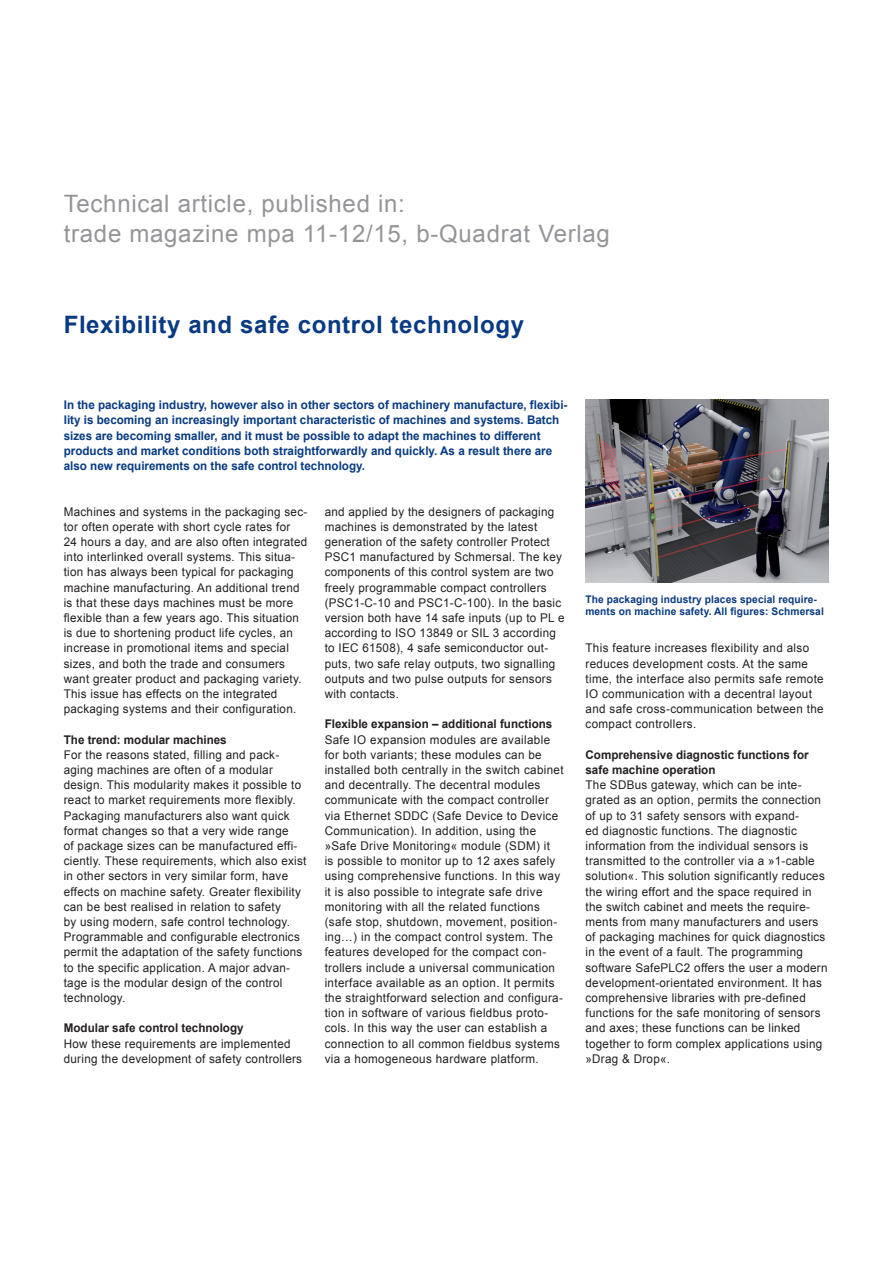
<style>
.page{position:relative;width:893px;height:1263px;background:#fff}
.page>*{position:absolute;margin:0;border:0;box-sizing:border-box;transform-origin:0 0}
.t1{font:24px/30.5px "Arial";letter-spacing:.03em;color:#939598}
.t2{font:700 24px "Arial";letter-spacing:.025em;color:#083a82}
.t3{font:12px/15.1px "Arial";letter-spacing:.025em;color:#231f20}
.t4{font:700 12px/15.1px "Arial";color:#083a82}
.t5{font:700 12px/15.1px "Arial";color:#231f20}
.t6{font:700 10.5px/12px "Arial";letter-spacing:.01em;color:#083a82}
</style>
<div class="page">
<img style="left:586px;top:400px;width:243px;height:183px">
<h1 class="t1" style="left:64px;top:188px;width:548px">Technical article, published in:<br>trade magazine mpa 11-12/15, b-Quadrat Verlag</h1>
<h1 class="t2" style="left:64px;top:309px;width:462px">Flexibility and safe control technology</h1>
<p class="t4" style="left:64px;top:398px;width:505px">In the packaging industry, however also in other sectors of machinery manufacture, flexibi&shy;lity is becoming an increasingly important characteristic of machines and systems. Batch sizes are becoming smaller, and it must be possible to adapt the machines to different products and market conditions both straightforwardly and quickly. As a result there are also new requirements on the safe control technology.</p>
<p class="t3" style="left:325px;top:504px;width:241px">and applied by the designers of packaging machines is demonstrated by the latest generation of the safety controller Protect PSC1 manufactured by Schmersal. The key components of this control system are two freely programmable compact controllers (PSC1-C-10 and PSC1-C-100). In the basic version both have 14 safe inputs (up to PL e according to ISO 13849 or SIL 3 according to IEC 61508), 4 safe semiconductor out&shy;puts, two safe relay outputs, two signalling outputs and two pulse outputs for sensors with contacts.</p>
<p class="t5" style="left:325px;top:717px;width:229px">Flexible expansion – additional functions</p>
<p class="t3" style="left:325px;top:732px;width:240px">Safe IO expansion modules are available for both variants; these modules can be installed both centrally in the switch cabinet and decentrally. The decentral modules communicate with the compact controller via Ethernet SDDC (Safe Device to Device Communication). In addition, using the »Safe Drive Monitoring« module (SDM) it<br>is possible to monitor up to 12 axes safely using comprehensive functions. In this way it is also possible to integrate safe drive monitoring with all the related functions (safe stop, shutdown, movement, position&shy;ing…) in the compact control system. The features developed for the compact con&shy;trollers include a universal communication interface available as an option. It permits the straightforward selection and configura&shy;tion in software of various fieldbus proto&shy;cols. In this way the user can establish a connection to all common fieldbus systems via a homogeneous hardware platform.</p>
<p class="t3" style="left:64px;top:504px;width:245px">Machines and systems in the packaging sec&shy;tor often operate with short cycle rates for<br>24 hours a day, and are also often integrated into interlinked overall systems. This situa&shy;tion has always been typical for packaging machine manufacturing. An additional trend is that these days machines must be more flexible than a few years ago. This situation is due to shortening product life cycles, an increase in promotional items and special sizes, and both the trade and consumers want greater product and packaging variety.<br>This issue has effects on the integrated packaging systems and their configuration.</p>
<p class="t5" style="left:64px;top:732px;width:164px">The trend: modular machines</p>
<p class="t3" style="left:64px;top:747px;width:244px">For the reasons stated, filling and pack&shy;aging machines are often of a modular design. This modularity makes it possible to react to market requirements more flexibly.<br>Packaging manufacturers also want quick format changes so that a very wide range<br>of package sizes can be manufactured effi&shy;ciently. These requirements, which also exist in other sectors in very similar form, have effects on machine safety. Greater flexibility can be best realised in relation to safety<br>by using modern, safe control technology.<br>Programmable and configurable electronics permit the adaptation of the safety functions to the specific application. A major advan&shy;tage is the modular design of the control technology.</p>
<p class="t5" style="left:64px;top:1021px;width:181px">Modular safe control technology</p>
<p class="t3" style="left:64px;top:1036px;width:240px">How these requirements are implemented during the development of safety controllers</p>
<p class="t6" style="left:585px;top:594px;width:240px">The packaging industry places special require&shy;ments on machine safety. All figures: Schmersal</p>
<p class="t3" style="left:585px;top:641px;width:240px">This feature increases flexibility and also reduces development costs. At the same time, the interface also permits safe remote IO communication with a decentral layout and safe cross-communication between the compact controllers.</p>
<p class="t5" style="left:585px;top:747px;width:225px">Comprehensive diagnostic functions for safe machine operation</p>
<p class="t3" style="left:585px;top:777px;width:244px">The SDBus gateway, which can be inte&shy;grated as an option, permits the connection of up to 31 safety sensors with expand-<br>ed diagnostic functions. The diagnostic information from the individual sensors is transmitted to the controller via a »1-cable solution«. This solution significantly reduces the wiring effort and the space required in the switch cabinet and meets the require&shy;ments from many manufacturers and users of packaging machines for quick diagnostics in the event of a fault. The programming software SafePLC2 offers the user a modern development-orientated environment. It has comprehensive libraries with pre-defined functions for the safe monitoring of sensors and axes; these functions can be linked together to form complex applications using »Drag &amp; Drop«.</p>
</div>
